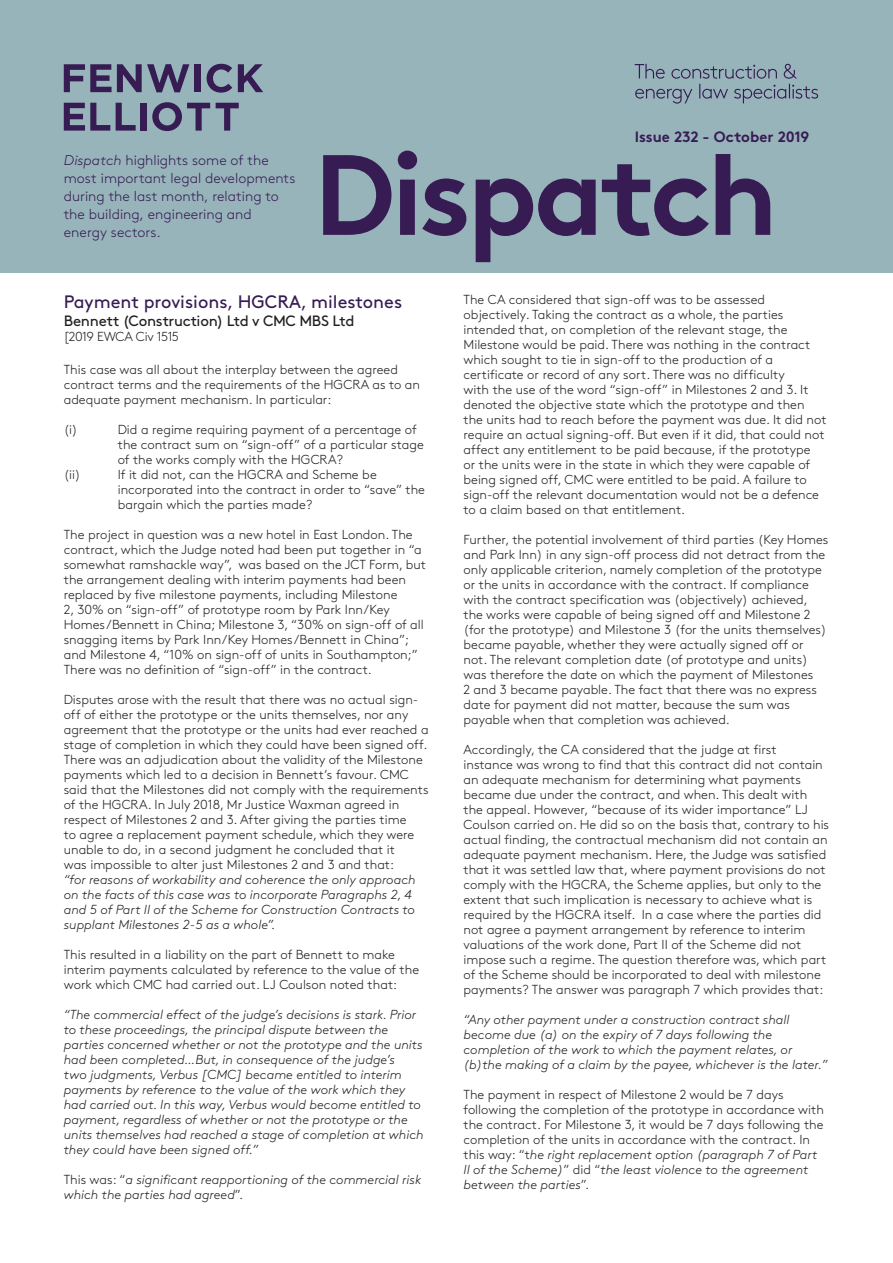
<style>
.page{position:relative;width:893px;height:1263px;background:#fff}
.page>*{position:absolute;margin:0;border:0;box-sizing:border-box;transform-origin:0 0}
.t1{font:18px "Brown";color:#361c53}
.t2{font:15px "Brown";letter-spacing:-.02em;color:#231f20}
.t3{font:700 15px "Brown";color:#361c53}
.t4{font:300 14.25px/18px "Brown";letter-spacing:.005em;color:#361c53}
.t5{font:300 13.05px/15px "Brown";color:#231f20}
.t6{font:italic 300 13.05px/15px "Brown";color:#231f20}
.t7{font:300 13.05px "Brown";letter-spacing:-.04em;color:#231f20}
.s1{font-style:italic}
.s2{font-style:normal}
</style>
<div class="page">
<div style="left:0;top:0;width:893px;height:272px;background:#98b4bb"></div>
<svg style="left:64px;top:64px;width:125px;height:28px"></svg>
<div style="left:195px;top:64px;width:6px;height:28px;background:#361c53"></div>
<svg style="left:207px;top:64px;width:25px;height:29px"></svg>
<svg style="left:238px;top:64px;width:25px;height:28px"></svg>
<svg style="left:64px;top:103px;width:46px;height:28px"></svg>
<svg style="left:116px;top:103px;width:20px;height:28px"></svg>
<div style="left:141px;top:103px;width:6px;height:28px;background:#361c53"></div>
<svg style="left:152px;top:102px;width:58px;height:29px"></svg>
<svg style="left:216px;top:103px;width:23px;height:28px"></svg>
<svg style="left:635px;top:64px;width:183px;height:40px"></svg>
<svg style="left:323px;top:151px;width:447px;height:111px"></svg>
<p class="t4" style="left:64px;top:150px;width:233px"><span class="s1">Dispatch</span> highlights some of the most important legal developments during the last month, relating to the building, engineering and energy sectors.</p>
<p class="t1" style="left:64px;top:288px;width:340px">Payment provisions, HGCRA, milestones</p>
<p class="t2" style="left:64px;top:309px;width:292px">Bennett (Construction) Ltd v CMC MBS Ltd</p>
<p class="t7" style="left:64px;top:327px;width:117px">[2019 EWCA Civ 1515</p>
<p class="t5" style="left:64px;top:361px;width:358px">This case was all about the interplay between the agreed contract terms and the requirements of the HGCRA as to an adequate payment mechanism. In particular:</p>
<p class="t5" style="left:64px;top:421px;width:16px">(i)</p>
<p class="t5" style="left:118px;top:421px;width:307px">Did a regime requiring payment of a percentage of the contract sum on “sign-off” of a particular stage of the works comply with the HGCRA?</p>
<p class="t5" style="left:64px;top:466px;width:19px">(ii)</p>
<p class="t5" style="left:118px;top:466px;width:309px">If it did not, can the HGCRA and Scheme be incorporated into the contract in order to “save” the bargain which the parties made?</p>
<p class="t5" style="left:64px;top:526px;width:364px">The project in question was a new hotel in East London. The contract, which the Judge noted had been put together in “a somewhat ramshackle way”, was based on the JCT Form, but the arrangement dealing with interim payments had been replaced by five milestone payments, including Milestone<br>2, 30% on “sign-off” of prototype room by Park Inn/Key Homes/Bennett in China; Milestone 3, “30% on sign-off of all snagging items by Park Inn/Key Homes/Bennett in China”; and Milestone 4, “10% on sign-off of units in Southampton;” There was no definition of “sign-off” in the contract.</p>
<p class="t5" style="left:64px;top:691px;width:366px">Disputes arose with the result that there was no actual sign&shy;off of either the prototype or the units themselves, nor any agreement that the prototype or the units had ever reached a stage of completion in which they could have been signed off.<br>There was an adjudication about the validity of the Milestone payments which led to a decision in Bennett’s favour. CMC said that the Milestones did not comply with the requirements of the HGCRA. In July 2018, Mr Justice Waxman agreed in respect of Milestones 2 and 3. After giving the parties time<br>to agree a replacement payment schedule, which they were unable to do, in a second judgment he concluded that it<br>was impossible to alter just Milestones 2 and 3 and that:<br><span class="s1">“for reasons of workability and coherence the only approach on the facts of this case was to incorporate Paragraphs 2, 4 and 5 of Part II of the Scheme for Construction Contracts to supplant Milestones 2-5 as a whole”.</span></p>
<p class="t5" style="left:64px;top:946px;width:357px">This resulted in a liability on the part of Bennett to make interim payments calculated by reference to the value of the work which CMC had carried out. LJ Coulson noted that:</p>
<p class="t6" style="left:64px;top:1006px;width:361px">“The commercial effect of the judge’s decisions is stark. Prior to these proceedings, the principal dispute between the parties concerned whether or not the prototype and the units had been completed…But, in consequence of the judge’s<br>two judgments, Verbus [CMC] became entitled to interim payments by reference to the value of the work which they had carried out. In this way, Verbus would become entitled to payment, regardless of whether or not the prototype or the units themselves had reached a stage of completion at which they could have been signed off.”</p>
<p class="t6" style="left:64px;top:1171px;width:359px"><span class="s2">This was: “</span>a significant reapportioning of the commercial risk which the parties had agreed<span class="s2">”.</span></p>
<p class="t3" style="left:635px;top:124px;width:176px">Issue 232 - October 2019</p>
<p class="t5" style="left:463px;top:291px;width:365px">The CA considered that sign-off was to be assessed objectively. Taking the contract as a whole, the parties intended that, on completion of the relevant stage, the Milestone would be paid. There was nothing in the contract which sought to tie in sign-off to the production of a certificate or record of any sort. There was no difficulty<br>with the use of the word “sign-off” in Milestones 2 and 3. It denoted the objective state which the prototype and then the units had to reach before the payment was due. It did not require an actual signing-off. But even if it did, that could not affect any entitlement to be paid because, if the prototype<br>or the units were in the state in which they were capable of being signed off, CMC were entitled to be paid. A failure to sign-off the relevant documentation would not be a defence to a claim based on that entitlement.</p>
<p class="t5" style="left:463px;top:531px;width:366px">Further, the potential involvement of third parties (Key Homes and Park Inn) in any sign-off process did not detract from the only applicable criterion, namely completion of the prototype or the units in accordance with the contract. If compliance with the contract specification was (objectively) achieved, the works were capable of being signed off and Milestone 2 (for the prototype) and Milestone 3 (for the units themselves) became payable, whether they were actually signed off or not. The relevant completion date (of prototype and units) was therefore the date on which the payment of Milestones<br>2 and 3 became payable. The fact that there was no express date for payment did not matter, because the sum was payable when that completion was achieved.</p>
<p class="t5" style="left:463px;top:741px;width:367px">Accordingly, the CA considered that the judge at first instance was wrong to find that this contract did not contain an adequate mechanism for determining what payments became due under the contract, and when. This dealt with the appeal. However, “because of its wider importance” LJ Coulson carried on. He did so on the basis that, contrary to his actual finding, the contractual mechanism did not contain an adequate payment mechanism. Here, the Judge was satisfied that it was settled law that, where payment provisions do not comply with the HGCRA, the Scheme applies, but only to the extent that such implication is necessary to achieve what is required by the HGCRA itself. In a case where the parties did not agree a payment arrangement by reference to interim valuations of the work done, Part II of the Scheme did not impose such a regime. The question therefore was, which part of the Scheme should be incorporated to deal with milestone payments? The answer was paragraph 7 which provides that:</p>
<p class="t6" style="left:463px;top:1011px;width:330px">“Any other payment under a construction contract shall become due (a) on the expiry of 7 days following the completion of the work to which the payment relates, or</p>
<p class="t6" style="left:463px;top:1056px;width:365px">(b)the making of a claim by the payee, whichever is the later.”</p>
<p class="t5" style="left:463px;top:1086px;width:362px">The payment in respect of Milestone 2 would be 7 days following the completion of the prototype in accordance with the contract. For Milestone 3, it would be 7 days following the completion of the units in accordance with the contract. In this way: “t<span class="s1">he right replacement option (paragraph 7 of Part II of the Scheme)</span>” did “<span class="s1">the least violence to the agreement between the parties</span>”.</p>
</div>
